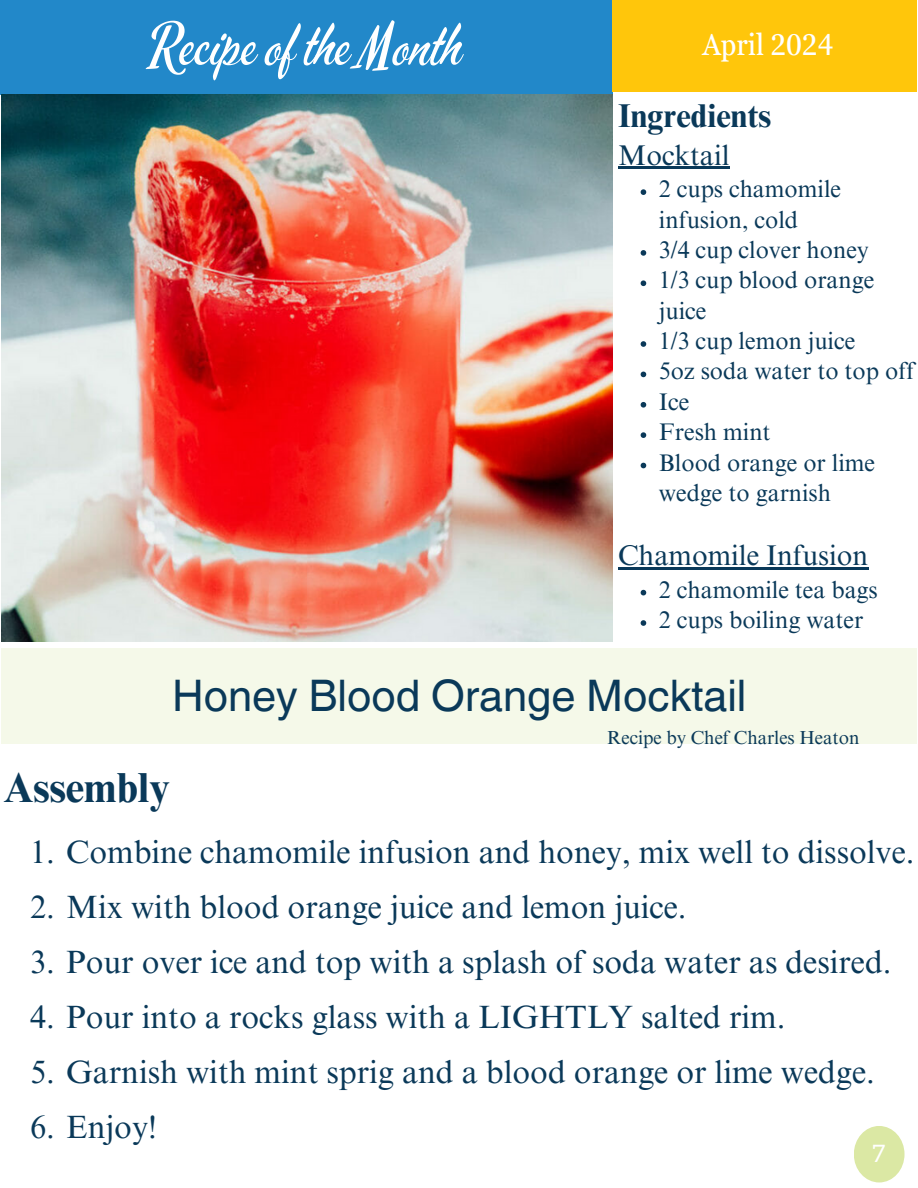
<style>
.page{position:relative;width:918px;height:1188px;background:#fff}
.page>*{position:absolute;margin:0;border:0;box-sizing:border-box;transform-origin:0 0}
.t1{font:57px "Mervale Script";color:#fff}
.t2{font:43.5px "Helvetica World";color:#0a3959}
.t3{font:700 42px "Times NRMT Pro";color:#0a3959}
.t4{font:700 33px "Times NRMT Pro";color:#0a3959}
.t5{font:32.25px "Times NRMT Pro";color:#0a3959}
.t6{font:condensed 30px "Georgia Pro";color:#fff}
.t7{font:28.5px "Times NRMT Pro";color:#0a3959}
.t8{font:24px/30.3px "Times NRMT Pro";color:#0a3959}
.t9{font:24px "Aleo";color:#fff}
.t10{font:18.75px "Times NRMT Pro";color:#0a3959}
</style>
<div class="page">
<div style="left:0;top:0;width:612px;height:95px;background:#2288c9"></div>
<div style="left:612px;top:0;width:305px;height:92px;background:#ffc60b"></div>
<div style="left:854px;top:1126px;width:51px;height:56px;background:#dbe8a4;border-radius:50%"></div>
<img style="left:2px;top:94px;width:611px;height:548px">
<hr style="left:618px;top:167px;width:111px;height:2px;background:#0a3959">
<svg style="left:641px;top:189px;width:5px;height:6px"></svg>
<svg style="left:641px;top:250px;width:5px;height:6px"></svg>
<svg style="left:641px;top:280px;width:5px;height:6px"></svg>
<svg style="left:641px;top:341px;width:5px;height:6px"></svg>
<svg style="left:641px;top:372px;width:5px;height:5px"></svg>
<svg style="left:641px;top:402px;width:5px;height:6px"></svg>
<svg style="left:641px;top:432px;width:5px;height:6px"></svg>
<svg style="left:641px;top:463px;width:5px;height:5px"></svg>
<hr style="left:618px;top:567px;width:250px;height:3px;background:#0a3959">
<svg style="left:641px;top:590px;width:5px;height:5px"></svg>
<svg style="left:641px;top:620px;width:5px;height:6px"></svg>
<div style="left:2px;top:648px;width:915px;height:96px;background:#f5f9e9"></div>
<h1 class="t1" style="left:149px;top:8px;width:316px">Recipe of the Month</h1>
<p class="t6" style="left:703px;top:28px;width:132px">April 2024</p>
<p class="t4" style="left:618px;top:104px;width:154px">Ingredients</p>
<p class="t7" style="left:618px;top:144px;width:113px">Mocktail</p>
<p class="t8" style="left:659px;top:177px;width:257px">2 cups chamomile infusion, cold<br>3/4 cup clover honey<br>1/3 cup blood orange juice<br>1/3 cup lemon juice<br>5oz soda water to top off<br>Ice<br>Fresh mint<br>Blood orange or lime wedge to garnish</p>
<p class="t7" style="left:618px;top:545px;width:252px">Chamomile Infusion</p>
<p class="t8" style="left:659px;top:577px;width:220px">2 chamomile tea bags<br>2 cups boiling water</p>
<h2 class="t2" style="left:172px;top:671px;width:576px">Honey Blood Orange Mocktail</h2>
<p class="t10" style="left:607px;top:731px;width:254px">Recipe by Chef Charles Heaton</p>
<h3 class="t3" style="left:3px;top:772px;width:168px">Assembly</h3>
<p class="t5" style="left:30px;top:840px;width:886px">1. Combine chamomile infusion and honey, mix well to dissolve.</p>
<p class="t5" style="left:30px;top:895px;width:658px">2. Mix with blood orange juice and lemon juice.</p>
<p class="t5" style="left:30px;top:950px;width:863px">3. Pour over ice and top with a splash of soda water as desired.</p>
<p class="t5" style="left:30px;top:1005px;width:757px">4. Pour into a rocks glass with a LIGHTLY salted rim.</p>
<p class="t5" style="left:30px;top:1060px;width:846px">5. Garnish with mint sprig and a blood orange or lime wedge.</p>
<p class="t5" style="left:30px;top:1115px;width:128px">6. Enjoy!</p>
<p class="t9" style="left:873px;top:1140px;width:15px">7</p>
</div>
